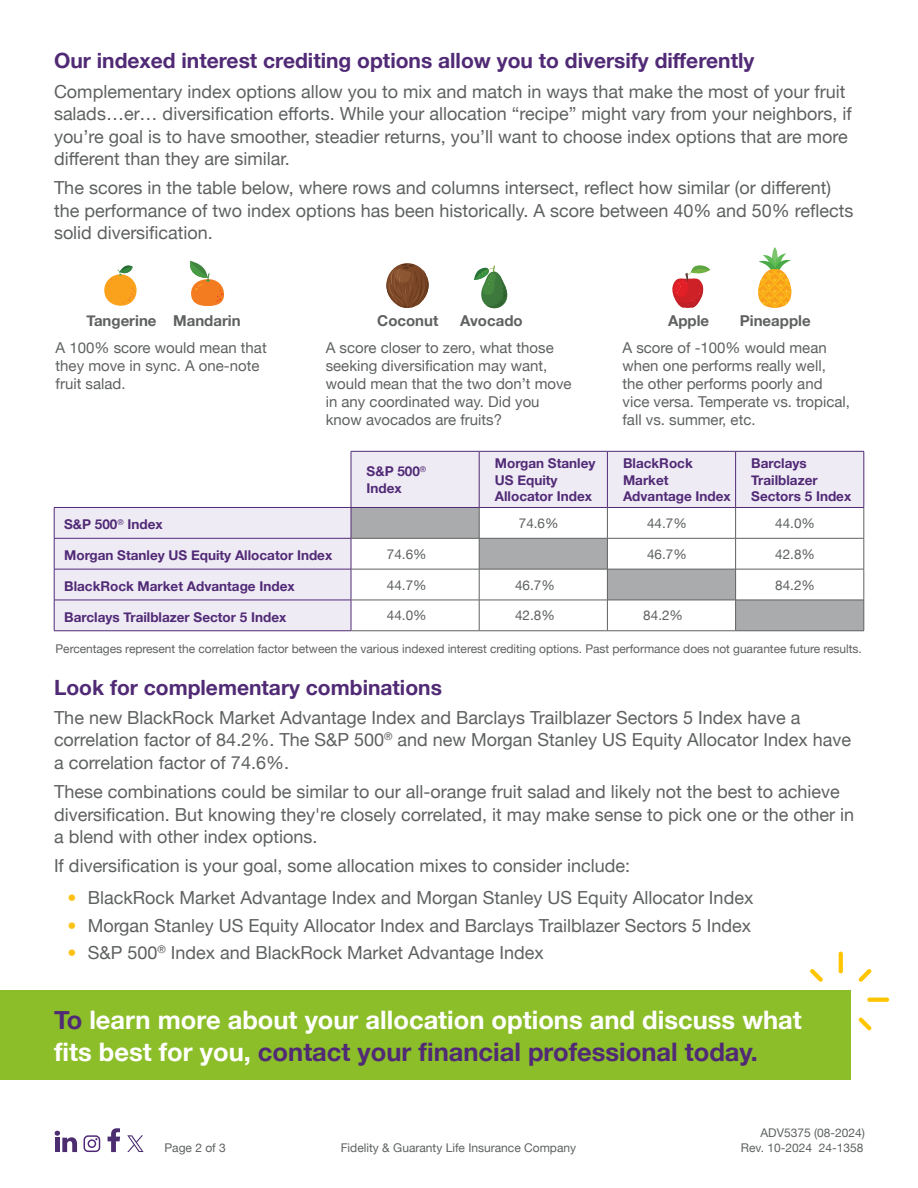
<style>
.page{position:relative;width:918px;height:1188px;background:#fff}
.page>*{position:absolute;margin:0;border:0;box-sizing:border-box;transform-origin:0 0}
.t1{font:700 25.5px/31.5px "Helvetica Neue";color:#fff}
.t2{font:700 21px "Helvetica Neue";color:#512a76}
.t3{font:18px/22.5px "Helvetica Neue";color:#5f6161}
.t4{font:15px/18px "Helvetica Neue";color:#5f6161}
.t5{font:700 15px "Helvetica Neue";color:#5f6161}
.t6{font:700 13.5px/16.2px "Helvetica Neue";color:#512a76}
.t7{font:13.5px "Helvetica Neue";color:#5f6161}
.t8{font:12px "Helvetica Neue";letter-spacing:-.005em;color:#5f6161}
.s1{color:#512a76}
</style>
<div class="page">
<svg style="left:108px;top:1128px;width:12px;height:24px"></svg>
<svg style="left:127px;top:1135px;width:17px;height:17px"></svg>
<svg style="left:55px;top:1131px;width:22px;height:21px"></svg>
<svg style="left:84px;top:1135px;width:16px;height:17px"></svg>
<svg style="left:810px;top:969px;width:13px;height:13px"></svg>
<svg style="left:858px;top:1017px;width:14px;height:14px"></svg>
<svg style="left:858px;top:969px;width:14px;height:13px"></svg>
<svg style="left:867px;top:998px;width:22px;height:4px"></svg>
<svg style="left:839px;top:952px;width:4px;height:21px"></svg>
<div style="left:0;top:991px;width:850px;height:89px;background:#8bbe28"></div>
<svg style="left:55px;top:451px;width:809px;height:180px;fill:#efebf5"></svg>
<svg style="left:352px;top:508px;width:512px;height:123px"></svg>
<hr style="left:351px;top:451px;width:128px;height:1px;background:#512a76">
<hr style="left:479px;top:451px;width:128px;height:1px;background:#512a76">
<hr style="left:607px;top:451px;width:129px;height:1px;background:#512a76">
<hr style="left:736px;top:451px;width:128px;height:1px;background:#512a76">
<hr style="left:351px;top:507px;width:128px;height:1px;background:#512a76">
<hr style="left:479px;top:507px;width:128px;height:1px;background:#512a76">
<hr style="left:607px;top:507px;width:129px;height:1px;background:#512a76">
<hr style="left:736px;top:507px;width:128px;height:1px;background:#512a76">
<hr style="left:54px;top:507px;width:297px;height:1px;background:#512a76">
<hr style="left:54px;top:508px;width:1px;height:30px;background:#512a76">
<hr style="left:351px;top:508px;width:1px;height:30px;background:#512a76">
<hr style="left:54px;top:538px;width:297px;height:1px;background:#512a76">
<hr style="left:54px;top:538px;width:1px;height:31px;background:#512a76">
<hr style="left:351px;top:538px;width:1px;height:31px;background:#512a76">
<hr style="left:54px;top:569px;width:297px;height:1px;background:#512a76">
<hr style="left:54px;top:569px;width:1px;height:31px;background:#512a76">
<hr style="left:351px;top:569px;width:1px;height:31px;background:#512a76">
<hr style="left:54px;top:600px;width:297px;height:1px;background:#512a76">
<hr style="left:54px;top:600px;width:1px;height:31px;background:#512a76">
<hr style="left:351px;top:600px;width:1px;height:31px;background:#512a76">
<hr style="left:54px;top:631px;width:297px;height:1px;background:#512a76">
<hr style="left:351px;top:452px;width:1px;height:55px;background:#512a76">
<hr style="left:479px;top:452px;width:1px;height:55px;background:#512a76">
<hr style="left:607px;top:452px;width:1px;height:55px;background:#512a76">
<hr style="left:735px;top:452px;width:1px;height:55px;background:#512a76">
<hr style="left:864px;top:452px;width:1px;height:55px;background:#512a76">
<hr style="left:479px;top:508px;width:1px;height:30px;background:#5f6161">
<hr style="left:607px;top:508px;width:1px;height:30px;background:#5f6161">
<hr style="left:735px;top:508px;width:1px;height:30px;background:#5f6161">
<hr style="left:864px;top:508px;width:1px;height:30px;background:#5f6161">
<hr style="left:351px;top:538px;width:128px;height:1px;background:#5f6161">
<hr style="left:479px;top:538px;width:128px;height:1px;background:#5f6161">
<hr style="left:479px;top:538px;width:1px;height:31px;background:#5f6161">
<hr style="left:607px;top:538px;width:129px;height:1px;background:#5f6161">
<hr style="left:607px;top:538px;width:1px;height:31px;background:#5f6161">
<hr style="left:736px;top:538px;width:128px;height:1px;background:#5f6161">
<hr style="left:735px;top:538px;width:1px;height:31px;background:#5f6161">
<hr style="left:864px;top:538px;width:1px;height:31px;background:#5f6161">
<hr style="left:351px;top:569px;width:128px;height:1px;background:#5f6161">
<hr style="left:479px;top:569px;width:128px;height:1px;background:#5f6161">
<hr style="left:479px;top:569px;width:1px;height:31px;background:#5f6161">
<hr style="left:607px;top:569px;width:129px;height:1px;background:#5f6161">
<hr style="left:607px;top:569px;width:1px;height:31px;background:#5f6161">
<hr style="left:736px;top:569px;width:128px;height:1px;background:#5f6161">
<hr style="left:735px;top:569px;width:1px;height:31px;background:#5f6161">
<hr style="left:864px;top:569px;width:1px;height:31px;background:#5f6161">
<hr style="left:351px;top:600px;width:128px;height:1px;background:#5f6161">
<hr style="left:479px;top:600px;width:128px;height:1px;background:#5f6161">
<hr style="left:479px;top:600px;width:1px;height:31px;background:#5f6161">
<hr style="left:607px;top:600px;width:129px;height:1px;background:#5f6161">
<hr style="left:607px;top:600px;width:1px;height:31px;background:#5f6161">
<hr style="left:736px;top:600px;width:128px;height:1px;background:#5f6161">
<hr style="left:735px;top:600px;width:1px;height:31px;background:#5f6161">
<hr style="left:864px;top:600px;width:1px;height:31px;background:#5f6161">
<hr style="left:351px;top:631px;width:128px;height:1px;background:#5f6161">
<hr style="left:479px;top:631px;width:128px;height:1px;background:#5f6161">
<hr style="left:607px;top:631px;width:129px;height:1px;background:#5f6161">
<hr style="left:736px;top:631px;width:128px;height:1px;background:#5f6161">
<svg style="left:190px;top:261px;width:34px;height:45px"></svg>
<svg style="left:104px;top:274px;width:33px;height:32px"></svg>
<svg style="left:107px;top:265px;width:28px;height:39px"></svg>
<svg style="left:386px;top:264px;width:43px;height:44px"></svg>
<svg style="left:474px;top:265px;width:34px;height:43px"></svg>
<svg style="left:672px;top:265px;width:38px;height:43px"></svg>
<svg style="left:758px;top:247px;width:33px;height:61px"></svg>
<p class="t2" style="left:54px;top:45px;width:702px">Our indexed interest crediting options allow you to diversify differently</p>
<p class="t3" style="left:54px;top:81px;width:799px">Complementary index options allow you to mix and match in ways that make the most of your fruit salads…er… diversification efforts. While your allocation “recipe” might vary from your neighbors, if you’re goal is to have smoother, steadier returns, you’ll want to choose index options that are more different than they are similar.</p>
<p class="t3" style="left:54px;top:178px;width:801px">The scores in the table below, where rows and columns intersect, reflect how similar (or different) the performance of two index options has been historically. A score between 40% and 50% reflects solid diversification.</p>
<p class="t5" style="left:87px;top:309px;width:71px">Tangerine</p>
<p class="t5" style="left:173px;top:309px;width:69px">Mandarin</p>
<p class="t5" style="left:377px;top:309px;width:63px">Coconut</p>
<p class="t5" style="left:460px;top:309px;width:64px">Avocado</p>
<p class="t5" style="left:668px;top:309px;width:43px">Apple</p>
<p class="t5" style="left:740px;top:309px;width:72px">Pineapple</p>
<p class="t4" style="left:56px;top:339px;width:213px">A 100% score would mean that they move in sync. A one-note fruit salad.</p>
<p class="t4" style="left:326px;top:339px;width:247px">A score closer to zero, what those seeking diversification may want, would mean that the two don’t move in any coordinated way. Did you know avocados are fruits?</p>
<p class="t4" style="left:623px;top:339px;width:229px">A score of -100% would mean when one performs really well, the other performs poorly and vice versa. Temperate vs. tropical, fall vs. summer, etc.</p>
<p class="t6" style="left:367px;top:464px;width:61px">S&amp;P 500<sup>®<br></sup>Index</p>
<p class="t6" style="left:495px;top:456px;width:102px">Morgan Stanley<br>US Equity<br>Allocator Index</p>
<p class="t6" style="left:623px;top:456px;width:109px">BlackRock<br>Market<br>Advantage Index</p>
<p class="t6" style="left:751px;top:456px;width:102px">Barclays<br>Trailblazer<br>Sectors 5 Index</p>
<p class="t6" style="left:64px;top:517px;width:100px">S&amp;P 500<sup>®</sup> Index</p>
<p class="t7" style="left:519px;top:513px;width:41px">74.6%</p>
<p class="t7" style="left:647px;top:513px;width:41px">44.7%</p>
<p class="t7" style="left:775px;top:513px;width:41px">44.0%</p>
<p class="t6" style="left:64px;top:547px;width:270px">Morgan Stanley US Equity Allocator Index</p>
<p class="t7" style="left:387px;top:544px;width:41px">74.6%</p>
<p class="t7" style="left:647px;top:544px;width:41px">46.7%</p>
<p class="t7" style="left:775px;top:544px;width:41px">42.8%</p>
<p class="t6" style="left:64px;top:578px;width:232px">BlackRock Market Advantage Index</p>
<p class="t7" style="left:387px;top:575px;width:41px">44.7%</p>
<p class="t7" style="left:515px;top:575px;width:41px">46.7%</p>
<p class="t7" style="left:775px;top:575px;width:41px">84.2%</p>
<p class="t6" style="left:64px;top:609px;width:224px">Barclays Trailblazer Sector 5 Index</p>
<p class="t7" style="left:387px;top:606px;width:41px">44.0%</p>
<p class="t7" style="left:515px;top:606px;width:41px">42.8%</p>
<p class="t7" style="left:643px;top:606px;width:41px">84.2%</p>
<p class="t8" style="left:56px;top:640px;width:808px">Percentages represent the correlation factor between the various indexed interest crediting options. Past performance does not guarantee future results.</p>
<p class="t2" style="left:54px;top:671px;width:389px">Look for complementary combinations</p>
<p class="t3" style="left:54px;top:707px;width:799px">The new BlackRock Market Advantage Index and Barclays Trailblazer Sectors 5 Index have a correlation factor of 84.2%. The S&amp;P 500<sup>®</sup> and new Morgan Stanley US Equity Allocator Index have a correlation factor of 74.6%.</p>
<p class="t3" style="left:54px;top:782px;width:802px">These combinations could be similar to our all-orange fruit salad and likely not the best to achieve diversification. But knowing they're closely correlated, it may make sense to pick one or the other in a blend with other index options.</p>
<p class="t3" style="left:88px;top:852px;width:667px;line-height:31.2px;text-indent:-34px">If diversification is your goal, some allocation mixes to consider include:<br>BlackRock Market Advantage Index and Morgan Stanley US Equity Allocator Index</p>
<p class="t3" style="left:88px;top:912px;width:665px;line-height:27.8px">Morgan Stanley US Equity Allocator Index and Barclays Trailblazer Sectors 5 Index<br>S&amp;P 500<sup>®</sup> Index and BlackRock Market Advantage Index</p>
<h1 class="t1" style="left:54px;top:1005px;width:749px"><span class="s1">To</span> learn more about your allocation options and discuss what fits best for you, <span class="s1">contact your financial professional today.</span></h1>
<p class="t8" style="left:760px;top:1124px;width:106px">ADV5375 (08-2024)</p>
<p class="t8" style="left:164px;top:1139px;width:63px">Page 2 of 3</p>
<p class="t8" style="left:341px;top:1139px;width:237px">Fidelity &amp; Guaranty Life Insurance Company</p>
<p class="t8" style="left:741px;top:1139px;width:124px">Rev. 10-2024 24-1358</p>
</div>
